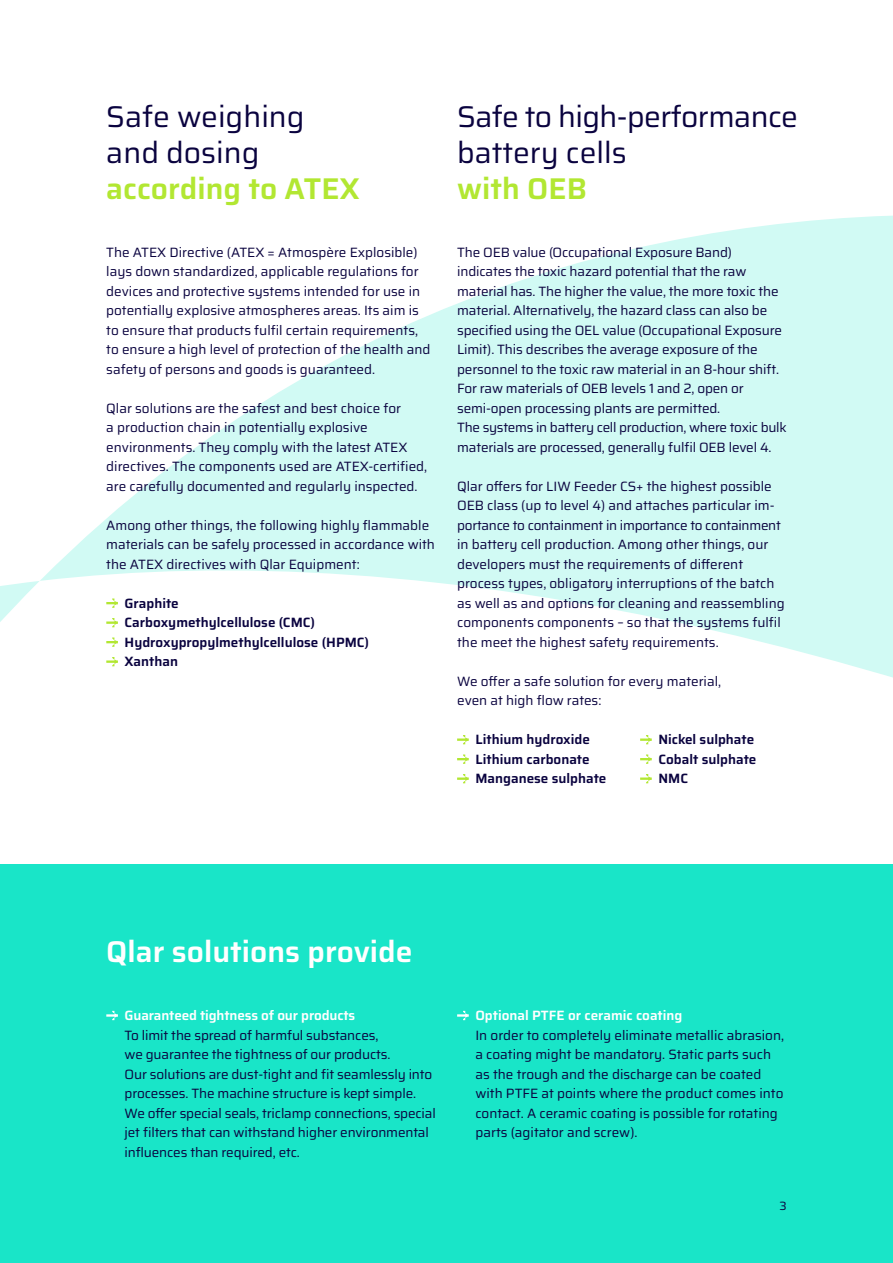
<style>
.page{position:relative;width:893px;height:1263px;background:#fff}
.page>*{position:absolute;margin:0;border:0;box-sizing:border-box;transform-origin:0 0}
.t1{font:30px/36px "Saira";letter-spacing:-.02em;color:#0a033f}
.t2{font:600 30px "Saira";color:#b2e732}
.t3{font:30px/36px "Saira";color:#0a033f}
.t4{font:600 30px "Saira";color:#fff}
.t5{font:13.5px/19.5px "Saira";color:#0a033f}
.t6{font:600 13.5px/19.5px "Saira";color:#0a033f}
.t7{font:600 13.5px "Saira";letter-spacing:-.01em;color:#fff}
.t8{font:12px "Saira";color:#0a033f}
</style>
<div class="page">
<svg style="left:0;top:215px;width:893px;height:569px"></svg>
<img style="left:0;top:0;width:1px;height:380px">
<div style="left:0;top:864px;width:893px;height:399px;background:#19e5c8"></div>
<svg style="left:106px;top:598px;width:12px;height:10px"></svg>
<svg style="left:106px;top:618px;width:12px;height:9px"></svg>
<svg style="left:106px;top:637px;width:12px;height:10px"></svg>
<svg style="left:106px;top:657px;width:12px;height:9px"></svg>
<svg style="left:457px;top:735px;width:12px;height:9px"></svg>
<svg style="left:640px;top:735px;width:12px;height:9px"></svg>
<svg style="left:457px;top:754px;width:12px;height:10px"></svg>
<svg style="left:640px;top:754px;width:12px;height:10px"></svg>
<svg style="left:457px;top:774px;width:12px;height:9px"></svg>
<svg style="left:640px;top:774px;width:12px;height:9px"></svg>
<svg style="left:106px;top:1011px;width:12px;height:9px"></svg>
<svg style="left:457px;top:1011px;width:12px;height:9px"></svg>
<h1 class="t3" style="left:106px;top:97px;width:200px">Safe weighing and dosing</h1>
<h1 class="t2" style="left:106px;top:164px;width:255px">according to ATEX</h1>
<p class="t5" style="left:106px;top:242px;width:326px">The ATEX Directive (ATEX = Atmospère Explosible) lays down standardized, applicable regulations for devices and protective systems intended for use in potentially explosive atmospheres areas. Its aim is to ensure that products fulfil certain requirements, to ensure a high level of protection of the health and safety of persons and goods is guaranteed.</p>
<p class="t5" style="left:106px;top:398px;width:322px">Qlar solutions are the safest and best choice for<br>a production chain in potentially explosive environments. They comply with the latest ATEX directives. The components used are ATEX-certified, are carefully documented and regularly inspected.</p>
<p class="t5" style="left:106px;top:515px;width:330px">Among other things, the following highly flammable materials can be safely processed in accordance with the ATEX directives with Qlar Equipment:</p>
<p class="t6" style="left:125px;top:593px;width:246px">Graphite<br>Carboxymethylcellulose (CMC)<br>Hydroxypropylmethylcellulose (HPMC)<br>Xanthan</p>
<h1 class="t1" style="left:457px;top:97px;width:342px">Safe to high-performance battery cells</h1>
<h1 class="t2" style="left:457px;top:164px;width:131px">with OEB</h1>
<p class="t5" style="left:457px;top:242px;width:331px">The OEB value (Occupational Exposure Band) indicates the toxic hazard potential that the raw material has. The higher the value, the more toxic the material. Alternatively, the hazard class can also be specified using the OEL value (Occupational Exposure Limit). This describes the average exposure of the personnel to the toxic raw material in an 8-hour shift.<br>For raw materials of OEB levels 1 and 2, open or semi-open processing plants are permitted.<br>The systems in battery cell production, where toxic bulk materials are processed, generally fulfil OEB level 4.</p>
<p class="t5" style="left:457px;top:476px;width:329px">Qlar offers for LIW Feeder CS+ the highest possible OEB class (up to level 4) and attaches particular im&shy;portance to containment in importance to containment in battery cell production. Among other things, our developers must the requirements of different process types, obligatory interruptions of the batch as well as and options for cleaning and reassembling components components – so that the systems fulfil the meet the highest safety requirements.</p>
<p class="t5" style="left:457px;top:671px;width:266px">We offer a safe solution for every material, even at high flow rates:</p>
<p class="t6" style="left:475px;top:729px;width:116px">Lithium hydroxide</p>
<p class="t6" style="left:658px;top:729px;width:97px">Nickel sulphate</p>
<p class="t6" style="left:475px;top:749px;width:116px">Lithium carbonate</p>
<p class="t6" style="left:658px;top:749px;width:99px">Cobalt sulphate</p>
<p class="t6" style="left:475px;top:768px;width:133px">Manganese sulphate</p>
<p class="t6" style="left:658px;top:768px;width:31px">NMC</p>
<h1 class="t4" style="left:106px;top:927px;width:308px">Qlar solutions provide</h1>
<p class="t7" style="left:125px;top:1004px;width:232px">Guaranteed tightness of our products</p>
<p class="t5" style="left:125px;top:1025px;width:313px">To limit the spread of harmful substances,<br>we guarantee the tightness of our products.<br>Our solutions are dust-tight and fit seamlessly into processes. The machine structure is kept simple.<br>We offer special seals, triclamp connections, special jet filters that can withstand higher environmental influences than required, etc.</p>
<p class="t7" style="left:475px;top:1004px;width:209px">Optional PTFE or ceramic coating</p>
<p class="t5" style="left:475px;top:1025px;width:310px">In order to completely eliminate metallic abrasion, a coating might be mandatory. Static parts such as the trough and the discharge can be coated with PTFE at points where the product comes into contact. A ceramic coating is possible for rotating parts (agitator and screw).</p>
<p class="t8" style="left:779px;top:1196px;width:9px">3</p>
</div>
